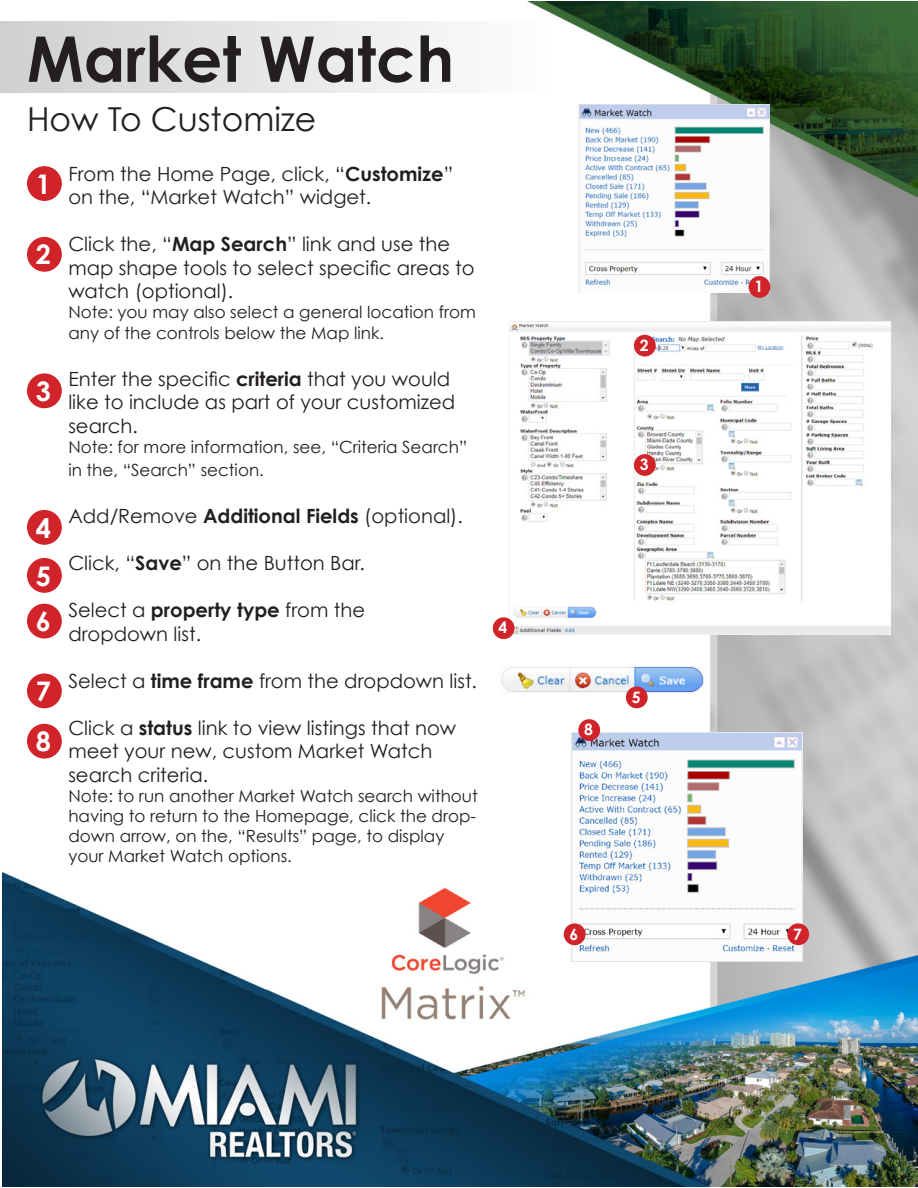
<style>
.page{position:relative;width:918px;height:1188px;background:#fff}
.page>*{position:absolute;margin:0;border:0;box-sizing:border-box;transform-origin:0 0}
.t1{font:700 63px "Century Gothic";color:#231f20}
.t2{font:33px "Century Gothic";color:#231f20}
.t3{font:700 27px "Century Gothic";color:#fff}
.t4{font:19.65px/23.5px "Century Gothic";color:#231f20}
.t5{font:16.8px/20.1px "Century Gothic";color:#231f20}
.t6{font:700 15.75px "Century Gothic";color:#fff}
.s1{font-weight:700}
</style>
<div class="page">
<img style="left:2px;top:1px;width:916px;height:1186px">
<img style="left:510px;top:322px;width:381px;height:312px">
<img style="left:499px;top:664px;width:207px;height:31px">
<img style="left:568px;top:732px;width:235px;height:230px">
<img style="left:346px;top:880px;width:203px;height:102px">
<img style="left:374px;top:986px;width:158px;height:37px">
<img style="left:577px;top:104px;width:193px;height:189px">
<div style="left:27px;top:166px;width:35px;height:35px;background:#d1232a;border-radius:50%"></div>
<div style="left:749px;top:276px;width:21px;height:22px;background:#d1232a;border-radius:50%"></div>
<div style="left:634px;top:335px;width:22px;height:22px;background:#d1232a;border-radius:50%"></div>
<div style="left:634px;top:454px;width:22px;height:22px;background:#d1232a;border-radius:50%"></div>
<div style="left:493px;top:617px;width:22px;height:22px;background:#d1232a;border-radius:50%"></div>
<div style="left:626px;top:687px;width:22px;height:21px;background:#d1232a;border-radius:50%"></div>
<div style="left:564px;top:923px;width:22px;height:22px;background:#d1232a;border-radius:50%"></div>
<div style="left:787px;top:923px;width:22px;height:22px;background:#d1232a;border-radius:50%"></div>
<div style="left:578px;top:719px;width:22px;height:22px;background:#d1232a;border-radius:50%"></div>
<div style="left:27px;top:237px;width:35px;height:35px;background:#d1232a;border-radius:50%"></div>
<div style="left:27px;top:373px;width:35px;height:35px;background:#d1232a;border-radius:50%"></div>
<div style="left:27px;top:510px;width:35px;height:35px;background:#d1232a;border-radius:50%"></div>
<div style="left:27px;top:558px;width:35px;height:35px;background:#d1232a;border-radius:50%"></div>
<div style="left:27px;top:604px;width:35px;height:35px;background:#d1232a;border-radius:50%"></div>
<div style="left:27px;top:673px;width:35px;height:35px;background:#d1232a;border-radius:50%"></div>
<div style="left:27px;top:724px;width:35px;height:35px;background:#d1232a;border-radius:50%"></div>
<div style="left:0;top:22px;width:555px;height:71px;background:linear-gradient(to right,#d0cfd0,#fefefe)"></div>
<p class="t1" style="left:27px;top:11px;width:429px">Market Watch</p>
<p class="t2" style="left:27px;top:96px;width:291px">How To Customize</p>
<p class="t4" style="left:68px;top:162px;width:386px">From the Home Page, click, “<span class="s1">Customize</span>” on the, “Market Watch” widget.</p>
<p class="t4" style="left:68px;top:232px;width:408px">Click the, “<span class="s1">Map Search</span>” link and use the map shape tools to select specific areas to watch (optional).</p>
<p class="t5" style="left:68px;top:302px;width:409px">Note: you may also select a general location from any of the controls below the Map link.</p>
<p class="t4" style="left:68px;top:366px;width:389px">Enter the specific <span class="s1">criteria</span> that you would like to include as part of your customized search.</p>
<p class="t5" style="left:68px;top:435px;width:400px;line-height:23.5px">Note: for more information, see, “Criteria Search” in the, “Search” section.</p>
<p class="t4" style="left:68px;top:504px;width:396px">Add/Remove <span class="s1">Additional Fields</span> (optional).</p>
<p class="t4" style="left:68px;top:551px;width:298px">Click, “<span class="s1">Save</span>” on the Button Bar.</p>
<p class="t4" style="left:68px;top:598px;width:298px">Select a <span class="s1">property type</span> from the</p>
<p class="t4" style="left:68px;top:622px;width:134px">dropdown list.</p>
<p class="t4" style="left:68px;top:669px;width:410px">Select a <span class="s1">time frame</span> from the dropdown list.</p>
<p class="t4" style="left:68px;top:716px;width:389px">Click a <span class="s1">status</span> link to view listings that now meet your new, custom Market Watch search criteria.</p>
<p class="t5" style="left:68px;top:785px;width:411px">Note: to run another Market Watch search without having to return to the Homepage, click the drop&shy;down arrow, on the, “Results” page, to display your Market Watch options.</p>
<p class="t3" style="left:36px;top:163px;width:17px">1</p>
<p class="t3" style="left:36px;top:234px;width:17px">2</p>
<p class="t3" style="left:36px;top:371px;width:17px">3</p>
<p class="t3" style="left:36px;top:507px;width:17px">4</p>
<p class="t3" style="left:36px;top:555px;width:17px">5</p>
<p class="t3" style="left:36px;top:601px;width:17px">6</p>
<p class="t3" style="left:36px;top:671px;width:17px">7</p>
<p class="t3" style="left:36px;top:721px;width:17px">8</p>
<p class="t6" style="left:499px;top:616px;width:10px">4</p>
<p class="t6" style="left:640px;top:333px;width:10px">2</p>
<p class="t6" style="left:640px;top:453px;width:10px">3</p>
<p class="t6" style="left:584px;top:718px;width:10px">8</p>
<p class="t6" style="left:632px;top:685px;width:10px">5</p>
<p class="t6" style="left:754px;top:275px;width:10px">1</p>
<p class="t6" style="left:570px;top:922px;width:10px">6</p>
<p class="t6" style="left:793px;top:922px;width:10px">7</p>
</div>
